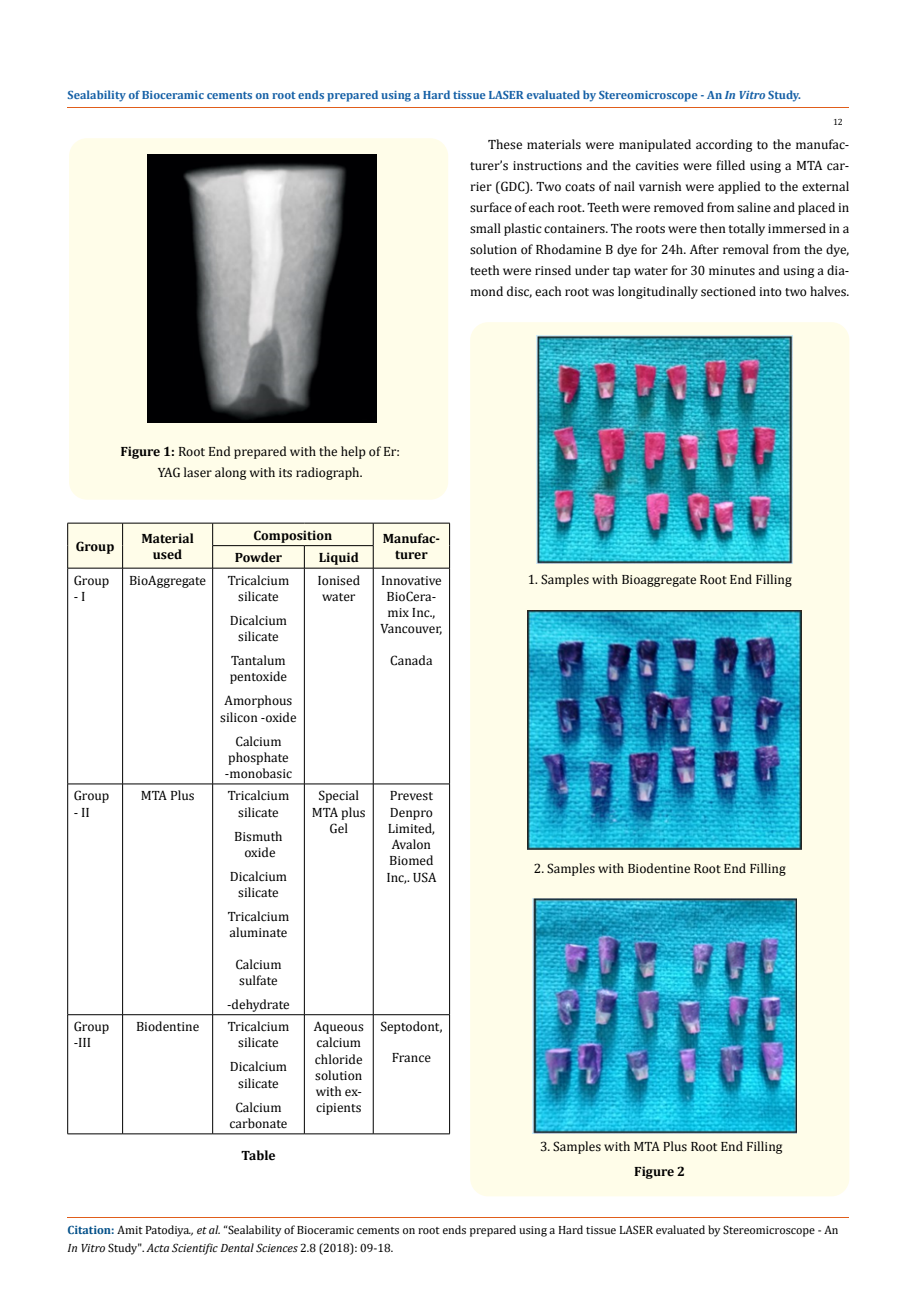
<style>
.page{position:relative;width:917px;height:1316px;background:#fff}
.page>*{position:absolute;margin:0;border:0;box-sizing:border-box;transform-origin:0 0}
.t1{font:13.5px/16.2px "Cambria";color:#000;text-align:center}
.t2{font:700 13.5px/16.2px "Cambria";color:#000;text-align:center}
.t3{font:12px/18px "Cambria";color:#000}
.t4{font:700 12px "Cambria";color:#1560a6}
.t5{font:9px "Cambria";color:#000}
.s1{font-style:italic}
.s2{font-weight:700}
.s3{font-weight:700;color:#035089}
</style>
<div class="page">
<hr style="left:67px;top:1217px;width:782px;height:1px;background:#e05d1a">
<hr style="left:67px;top:107px;width:782px;height:1px;background:#e05d1a">
<div style="left:470px;top:322px;width:379px;height:874px;background:#fffde9;border-radius:18px"></div>
<div style="left:69px;top:138px;width:379px;height:361px;background:#fffde9;border-radius:18px"></div>
<img style="left:147px;top:155px;width:229px;height:268px">
<svg style="left:67px;top:523px;width:383px;height:45px;background:#f3f1de"></svg>
<hr style="left:67px;top:568px;width:56px;height:1px;background:#000">
<hr style="left:67px;top:568px;width:1px;height:215px;background:#000">
<hr style="left:123px;top:568px;width:90px;height:1px;background:#000">
<hr style="left:122px;top:568px;width:1px;height:215px;background:#000">
<hr style="left:213px;top:568px;width:91px;height:1px;background:#000">
<hr style="left:212px;top:568px;width:1px;height:215px;background:#000">
<hr style="left:304px;top:568px;width:69px;height:1px;background:#000">
<hr style="left:304px;top:568px;width:1px;height:215px;background:#000">
<hr style="left:373px;top:568px;width:77px;height:1px;background:#000">
<hr style="left:373px;top:568px;width:1px;height:215px;background:#000">
<hr style="left:449px;top:568px;width:1px;height:215px;background:#000">
<hr style="left:67px;top:783px;width:56px;height:1px;background:#000">
<hr style="left:67px;top:784px;width:1px;height:230px;background:#000">
<hr style="left:123px;top:783px;width:90px;height:1px;background:#000">
<hr style="left:122px;top:784px;width:1px;height:230px;background:#000">
<hr style="left:213px;top:783px;width:91px;height:1px;background:#000">
<hr style="left:212px;top:784px;width:1px;height:230px;background:#000">
<hr style="left:304px;top:783px;width:69px;height:1px;background:#000">
<hr style="left:304px;top:784px;width:1px;height:230px;background:#000">
<hr style="left:373px;top:783px;width:77px;height:1px;background:#000">
<hr style="left:373px;top:784px;width:1px;height:230px;background:#000">
<hr style="left:449px;top:784px;width:1px;height:230px;background:#000">
<hr style="left:67px;top:1014px;width:56px;height:1px;background:#000">
<hr style="left:67px;top:1015px;width:1px;height:118px;background:#000">
<hr style="left:123px;top:1014px;width:90px;height:1px;background:#000">
<hr style="left:122px;top:1015px;width:1px;height:118px;background:#000">
<hr style="left:213px;top:1014px;width:91px;height:1px;background:#000">
<hr style="left:212px;top:1015px;width:1px;height:118px;background:#000">
<hr style="left:304px;top:1014px;width:69px;height:1px;background:#000">
<hr style="left:304px;top:1015px;width:1px;height:118px;background:#000">
<hr style="left:373px;top:1014px;width:77px;height:1px;background:#000">
<hr style="left:373px;top:1015px;width:1px;height:118px;background:#000">
<hr style="left:449px;top:1015px;width:1px;height:118px;background:#000">
<hr style="left:67px;top:1133px;width:56px;height:1px;background:#000">
<hr style="left:123px;top:1133px;width:90px;height:1px;background:#000">
<hr style="left:213px;top:1133px;width:91px;height:1px;background:#000">
<hr style="left:304px;top:1133px;width:69px;height:1px;background:#000">
<hr style="left:373px;top:1133px;width:77px;height:1px;background:#000">
<img style="left:537px;top:336px;width:255px;height:227px">
<img style="left:528px;top:610px;width:273px;height:239px">
<img style="left:533px;top:899px;width:263px;height:234px">
<p class="t4" style="left:67px;top:86px;width:735px">Sealability of Bioceramic cements on root ends prepared using a Hard tissue LASER evaluated by Stereomicroscope - An <span class="s1">In Vitro</span> Study.</p>
<p class="t5" style="left:833px;top:117px;width:11px">12</p>
<p class="t1" style="left:470px;top:133px;width:381px;line-height:21px;text-align:justify;text-indent:18px">These materials were manipulated according to the manufac&shy;turer’s instructions and the cavities were filled using a MTA car&shy;rier (GDC). Two coats of nail varnish were applied to the external surface of each root. Teeth were removed from saline and placed in small plastic containers. The roots were then totally immersed in a solution of Rhodamine B dye for 24h. After removal from the dye, teeth were rinsed under tap water for 30 minutes and using a dia&shy;mond disc, each root was longitudinally sectioned into two halves.</p>
<p class="t1" style="left:120px;top:441px;width:281px;line-height:21px"><span class="s2">Figure 1:</span> Root End prepared with the help of Er:<br>YAG laser along with its radiograph.</p>
<p class="t2" style="left:76px;top:538px;width:40px">Group</p>
<p class="t2" style="left:141px;top:529px;width:54px">Material used</p>
<p class="t2" style="left:254px;top:526px;width:80px">Composition</p>
<p class="t2" style="left:383px;top:529px;width:59px">Manufac-</p>
<p class="t2" style="left:235px;top:549px;width:49px">Powder</p>
<p class="t2" style="left:319px;top:549px;width:42px">Liquid</p>
<p class="t2" style="left:395px;top:546px;width:34px">turer</p>
<p class="t1" style="left:74px;top:572px;width:37px">Group</p>
<p class="t1" style="left:74px;top:588px;width:13px">- I</p>
<p class="t1" style="left:74px;top:787px;width:37px">Group</p>
<p class="t1" style="left:74px;top:804px;width:18px">- II</p>
<p class="t1" style="left:129px;top:572px;width:79px">BioAggregate</p>
<p class="t1" style="left:228px;top:572px;width:63px">Tricalcium silicate</p>
<p class="t1" style="left:230px;top:612px;width:59px">Dicalcium silicate</p>
<p class="t1" style="left:230px;top:652px;width:59px;text-align:left">Tantalum pentoxide</p>
<p class="t1" style="left:220px;top:692px;width:78px">Amorphous silicon -oxide</p>
<p class="t1" style="left:225px;top:732px;width:69px">Calcium phosphate -monobasic</p>
<p class="t1" style="left:141px;top:787px;width:55px">MTA Plus</p>
<p class="t1" style="left:228px;top:787px;width:63px">Tricalcium silicate</p>
<p class="t1" style="left:234px;top:828px;width:50px">Bismuth oxide</p>
<p class="t1" style="left:230px;top:868px;width:59px">Dicalcium silicate</p>
<p class="t1" style="left:228px;top:908px;width:63px;text-align:left">Tricalcium aluminate</p>
<p class="t1" style="left:235px;top:955px;width:48px;text-align:left">Calcium sulfate</p>
<p class="t1" style="left:227px;top:996px;width:64px">-dehydrate</p>
<p class="t1" style="left:74px;top:1018px;width:37px;text-align:left">Group -III</p>
<p class="t1" style="left:136px;top:1018px;width:65px">Biodentine</p>
<p class="t1" style="left:228px;top:1018px;width:63px">Tricalcium silicate</p>
<p class="t1" style="left:230px;top:1058px;width:59px">Dicalcium silicate</p>
<p class="t1" style="left:229px;top:1099px;width:59px">Calcium carbonate</p>
<p class="t2" style="left:241px;top:1147px;width:36px">Table</p>
<p class="t1" style="left:317px;top:572px;width:44px">Ionised water</p>
<p class="t1" style="left:380px;top:572px;width:63px">Innovative<br>BioCera&shy;mix Inc.,<br>Vancouver,</p>
<p class="t1" style="left:390px;top:651px;width:44px">Canada</p>
<p class="t1" style="left:312px;top:787px;width:55px">Special<br>MTA plus<br>Gel</p>
<p class="t1" style="left:386px;top:787px;width:52px">Prevest<br>Denpro<br>Limited,<br>Avalon<br>Biomed<br>Inc,. USA</p>
<p class="t1" style="left:314px;top:1018px;width:52px;text-align:left">Aqueous calcium chloride solution with ex&shy;cipients</p>
<p class="t1" style="left:380px;top:1018px;width:64px">Septodont,</p>
<p class="t1" style="left:392px;top:1049px;width:40px">France</p>
<p class="t1" style="left:528px;top:571px;width:265px">1. Samples with Bioaggregate Root End Filling</p>
<p class="t1" style="left:534px;top:860px;width:253px">2. Samples with Biodentine Root End Filling</p>
<p class="t1" style="left:540px;top:1138px;width:244px">3. Samples with MTA Plus Root End Filling</p>
<p class="t2" style="left:634px;top:1162px;width:52px">Figure 2</p>
<p class="t3" style="left:67px;top:1221px;width:772px"><span class="s3">Citation:</span> Amit Patodiya<span class="s1">., et al.</span> “Sealability of Bioceramic cements on root ends prepared using a Hard tissue LASER evaluated by Stereomicroscope - An<br><span class="s1">In Vitro</span> Study". <span class="s1">Acta Scientific Dental Sciences</span> 2.8 (2018): 09-18.</p>
</div>
